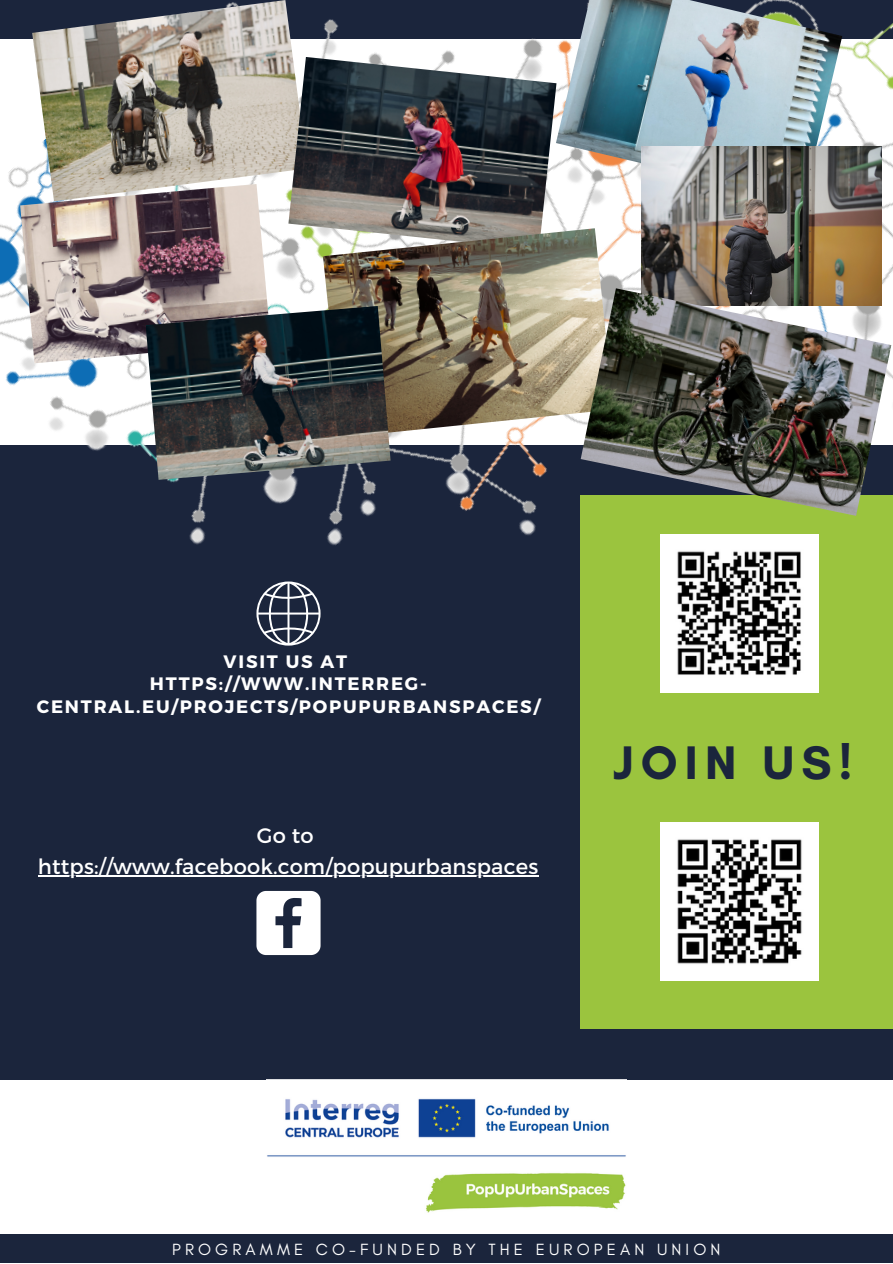
<style>
.page{position:relative;width:893px;height:1264px;background:#fff}
.page>*{position:absolute;margin:0;border:0;box-sizing:border-box;transform-origin:0 0}
.t1{font:700 48px "Glacial Indifference";letter-spacing:.15em;color:#1b253c}
.t2{font:21px "Montserrat";letter-spacing:.01em;color:#fff}
.t3{font:700 18px/22.4px "Montserrat";letter-spacing:.1em;color:#fff;text-align:center}
.t4{font:16.5px "Glacial Indifference";letter-spacing:.25em;color:#fff}
</style>
<div class="page">
<img style="left:0;top:0;width:892px;height:1262px">
<img style="left:32px;top:0;width:275px;height:201px">
<img style="left:288px;top:57px;width:268px;height:193px">
<img style="left:556px;top:0;width:286px;height:201px">
<img style="left:20px;top:184px;width:251px;height:179px">
<img style="left:641px;top:147px;width:240px;height:141px">
<img style="left:323px;top:228px;width:290px;height:209px">
<img style="left:146px;top:306px;width:244px;height:174px">
<img style="left:580px;top:288px;width:311px;height:228px">
<hr style="left:38px;top:875px;width:500px;height:2px;background:#fff">
<p class="t3" style="left:224px;top:649px;width:125px">VISIT US AT</p>
<p class="t3" style="left:37px;top:672px;width:504px">HTTPS://WWW.INTERREG-<br>CENTRAL.EU/PROJECTS/POPUPURBANSPACES/</p>
<p class="t2" style="left:257px;top:821px;width:58px">Go to</p>
<p class="t2" style="left:38px;top:853px;width:502px">https://www.facebook.com/popupurbanspaces</p>
<p class="t1" style="left:613px;top:733px;width:240px">JOIN US!</p>
<p class="t4" style="left:172px;top:1238px;width:550px">PROGRAMME CO-FUNDED BY THE EUROPEAN UNION</p>
</div>
